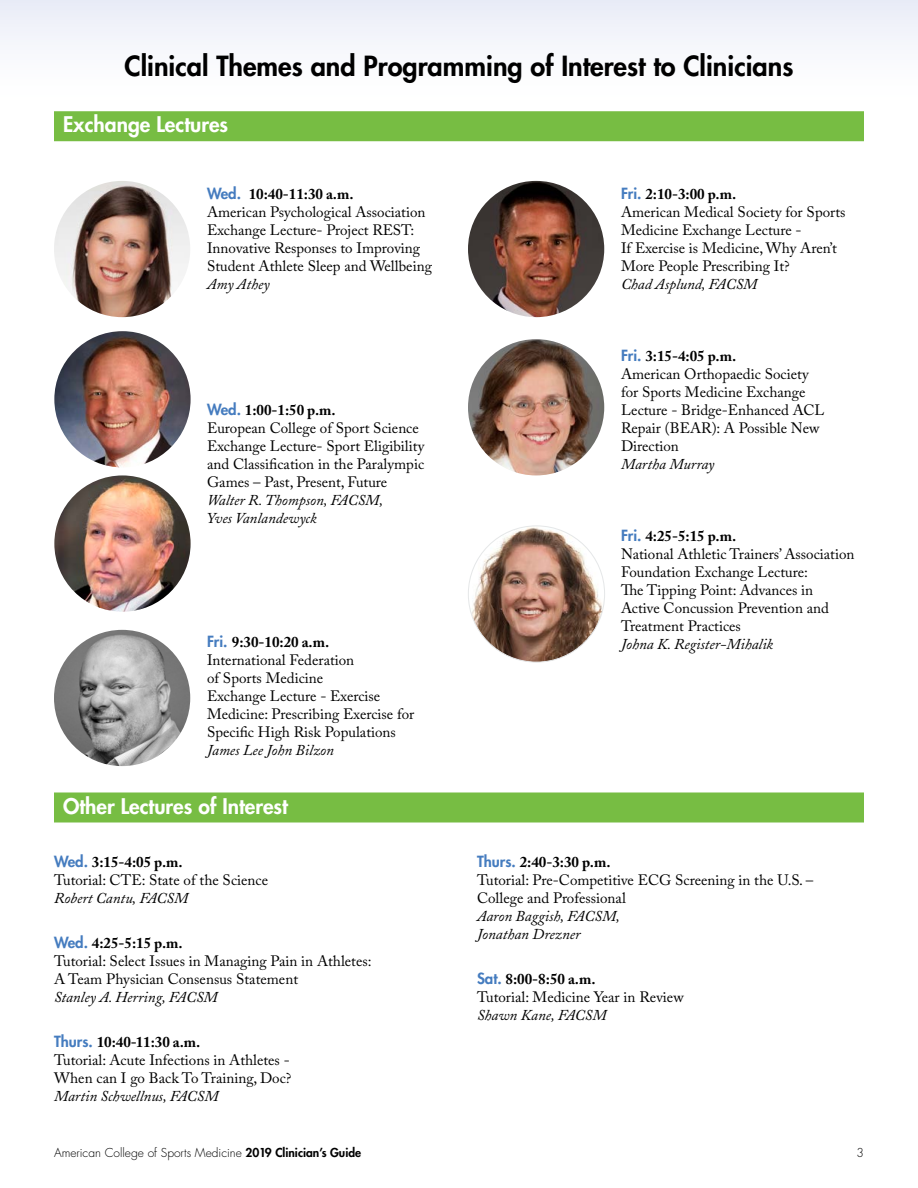
<style>
.page{position:relative;width:918px;height:1188px;background:#fff}
.page>*{position:absolute;margin:0;border:0;box-sizing:border-box;transform-origin:0 0}
.t1{font:800 27px "Futura";color:#000}
.t2{font:800 21px "Futura";color:#fff}
.t3{font:15px/18px "Adobe Caslon Pro";color:#000}
.t4{font:italic 15px/18px "Adobe Caslon";color:#000}
.t5{font:700 15px "Adobe Caslon";color:#000}
.t6{font:italic 15px "Adobe Caslon Pro";color:#000}
.t7{font:300 12px "Futura";color:#000}
.s1{font-family:"Futura";font-weight:800;color:#457cbf}
.s2{font-weight:700}
.s3{font-weight:800}
</style>
<div class="page">
<div style="left:0;top:0;width:918px;height:112px;background:linear-gradient(to right,#f7f8fc,#f7f8fc)"></div>
<div style="left:54px;top:111px;width:810px;height:30px;background:#77bd43"></div>
<div style="left:54px;top:793px;width:810px;height:30px;background:#77bd43"></div>
<img style="left:54px;top:181px;width:136px;height:136px;border-radius:68px">
<img style="left:54px;top:630px;width:136px;height:136px;border-radius:68px">
<img style="left:54px;top:331px;width:137px;height:136px;border-radius:68px">
<img style="left:468px;top:181px;width:136px;height:136px;border-radius:68px">
<img style="left:468px;top:339px;width:136px;height:136px;border-radius:68px">
<img style="left:468px;top:526px;width:137px;height:136px;border-radius:68px">
<img style="left:54px;top:475px;width:137px;height:137px;border-radius:68px">
<h1 class="t1" style="left:125px;top:48px;width:670px">Clinical Themes and Programming of Interest to Clinicians</h1>
<h2 class="t2" style="left:63px;top:110px;width:167px">Exchange Lectures</h2>
<p class="t5" style="left:207px;top:184px;width:148px"><span class="s1">Wed.</span> 10:40-11:30 a.m.</p>
<p class="t3" style="left:207px;top:202px;width:226px">American Psychological Association Exchange Lecture- Project REST:<br>Innovative Responses to Improving Student Athlete Sleep and Wellbeing</p>
<p class="t4" style="left:207px;top:275px;width:64px">Amy Athey</p>
<p class="t5" style="left:207px;top:400px;width:130px"><span class="s1">Wed.</span> 1:00-1:50 p.m.</p>
<p class="t3" style="left:207px;top:418px;width:219px">European College of Sport Science Exchange Lecture- Sport Eligibility and Classification in the Paralympic Games – Past, Present, Future</p>
<p class="t4" style="left:207px;top:491px;width:178px">Walter R. Thompson, FACSM,<br>Yves Vanlandewyck</p>
<p class="t5" style="left:207px;top:633px;width:124px"><span class="s1">Fri.</span> 9:30-10:20 a.m.</p>
<p class="t3" style="left:207px;top:651px;width:209px">International Federation<br>of Sports Medicine<br>Exchange Lecture - Exercise<br>Medicine: Prescribing Exercise for<br>Specific High Risk Populations</p>
<p class="t4" style="left:207px;top:742px;width:128px">James Lee John Bilzon</p>
<h2 class="t2" style="left:63px;top:792px;width:226px">Other Lectures of Interest</h2>
<p class="t5" style="left:54px;top:853px;width:130px"><span class="s1">Wed.</span> 3:15-4:05 p.m.</p>
<p class="t3" style="left:54px;top:871px;width:216px">Tutorial: CTE: State of the Science</p>
<p class="t4" style="left:54px;top:890px;width:136px">Robert Cantu, FACSM</p>
<p class="t5" style="left:54px;top:934px;width:130px"><span class="s1">Wed.</span> 4:25-5:15 p.m.</p>
<p class="t3" style="left:54px;top:952px;width:319px">Tutorial: Select Issues in Managing Pain in Athletes:<br>A Team Physician Consensus Statement</p>
<p class="t4" style="left:54px;top:989px;width:165px">Stanley A. Herring, FACSM</p>
<p class="t5" style="left:54px;top:1033px;width:148px"><span class="s1">Thurs.</span> 10:40-11:30 a.m.</p>
<p class="t3" style="left:54px;top:1051px;width:239px">Tutorial: Acute Infections in Athletes -<br>When can I go Back To Training, Doc?</p>
<p class="t4" style="left:54px;top:1088px;width:166px">Martin Schwellnus, FACSM</p>
<p class="t5" style="left:621px;top:184px;width:117px"><span class="s1">Fri.</span> 2:10-3:00 p.m.</p>
<p class="t3" style="left:621px;top:202px;width:226px">American Medical Society for Sports<br>Medicine Exchange Lecture -<br>If Exercise is Medicine, Why Aren’t<br>More People Prescribing It?</p>
<p class="t4" style="left:621px;top:275px;width:138px">Chad Asplund, FACSM</p>
<p class="t5" style="left:621px;top:346px;width:117px"><span class="s1">Fri.</span> 3:15-4:05 p.m.</p>
<p class="t3" style="left:621px;top:364px;width:205px">American Orthopaedic Society for Sports Medicine Exchange<br>Lecture - Bridge-Enhanced ACL<br>Repair (BEAR): A Possible New<br>Direction</p>
<p class="t4" style="left:621px;top:455px;width:95px">Martha Murray</p>
<p class="t5" style="left:621px;top:526px;width:117px"><span class="s1">Fri.</span> 4:25-5:15 p.m.</p>
<p class="t3" style="left:621px;top:544px;width:235px">National Athletic Trainers’ Association<br>Foundation Exchange Lecture:<br>The Tipping Point: Advances in<br>Active Concussion Prevention and<br>Treatment Practices</p>
<p class="t4" style="left:621px;top:635px;width:154px">Johna K. Register-Mihalik</p>
<p class="t5" style="left:477px;top:853px;width:135px"><span class="s1">Thurs.</span> 2:40-3:30 p.m.</p>
<p class="t3" style="left:477px;top:871px;width:338px">Tutorial: Pre-Competitive ECG Screening in the U.S. –<br>College and Professional</p>
<p class="t4" style="left:477px;top:908px;width:144px">Aaron Baggish, FACSM,<br>Jonathan Drezner</p>
<p class="t3" style="left:477px;top:970px;width:208px"><span class="s1">Sat.</span> <span class="s2">8:00-8:50 a.m.<br></span>Tutorial: Medicine Year in Review</p>
<p class="t6" style="left:477px;top:1006px;width:131px">Shawn Kane, FACSM</p>
<p class="t7" style="left:54px;top:1145px;width:309px">American College of Sports Medicine <span class="s3">2019 Clinician’s Guide</span></p>
<p class="t7" style="left:857px;top:1145px;width:9px">3</p>
</div>
